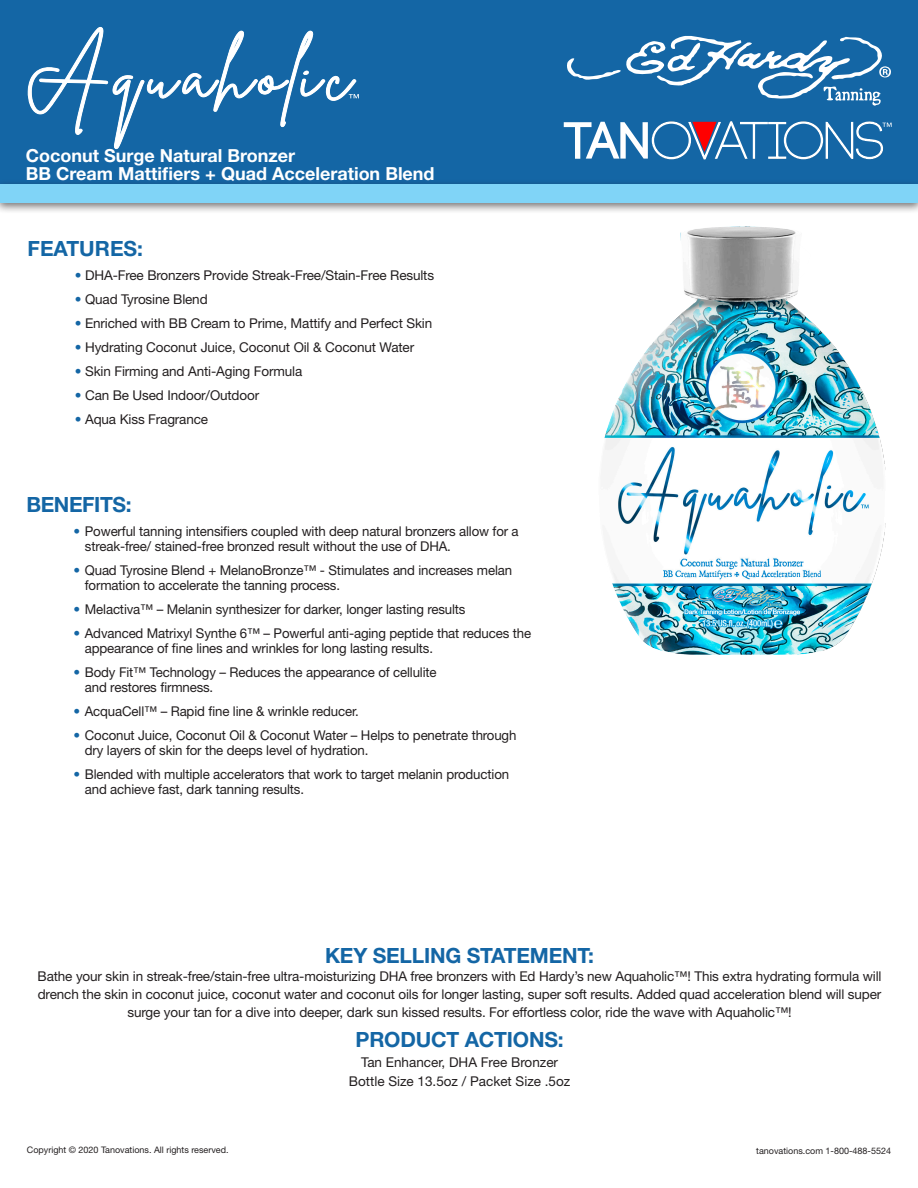
<style>
.page{position:relative;width:918px;height:1188px;background:#fff}
.page>*{position:absolute;margin:0;border:0;box-sizing:border-box;transform-origin:0 0}
.t1{font:700 21px "Helvetica Neue LT Std";letter-spacing:-.01em;color:#1466a5}
.t2{font:700 18px "Helvetica Neue LT Std";color:#fff}
.t3{font:13.5px/18px "Helvetica Neue LT Std";letter-spacing:-.01em;color:#231f20;text-align:center}
.t4{font:9px "Helvetica Neue LT Std";color:#231f20}
.s1{color:#1466a5}
</style>
<div class="page">
<div style="left:0;top:0;width:918px;height:184px;background:#1466a5"></div>
<div style="left:0;top:179px;width:918px;height:35px;background:#231f20;opacity:.62"></div>
<div style="left:0;top:184px;width:918px;height:18px;background:#80d4f7"></div>
<img style="left:604px;top:227px;width:282px;height:428px">
<svg style="left:564px;top:121px;width:328px;height:39px"></svg>
<svg style="left:567px;top:36px;width:324px;height:70px"></svg>
<svg style="left:28px;top:26px;width:331px;height:124px"></svg>
<p class="t2" style="left:26px;top:145px;width:271px">Coconut Surge Natural Bronzer</p>
<p class="t2" style="left:26px;top:163px;width:410px">BB Cream Mattifiers + Quad Acceleration Blend</p>
<p class="t1" style="left:28px;top:235px;width:117px">FEATURES:</p>
<p class="t3" style="left:75px;top:266px;width:361px"><span class="s1">•</span> DHA-Free Bronzers Provide Streak-Free/Stain-Free Results</p>
<p class="t3" style="left:75px;top:290px;width:134px"><span class="s1">•</span> Quad Tyrosine Blend</p>
<p class="t3" style="left:75px;top:314px;width:359px"><span class="s1">•</span> Enriched with BB Cream to Prime, Mattify and Perfect Skin</p>
<p class="t3" style="left:75px;top:338px;width:341px"><span class="s1">•</span> Hydrating Coconut Juice, Coconut Oil &amp; Coconut Water</p>
<p class="t3" style="left:75px;top:362px;width:229px"><span class="s1">•</span> Skin Firming and Anti-Aging Formula</p>
<p class="t3" style="left:75px;top:386px;width:186px"><span class="s1">•</span> Can Be Used Indoor/Outdoor</p>
<p class="t3" style="left:75px;top:410px;width:135px"><span class="s1">•</span> Aqua Kiss Fragrance</p>
<p class="t1" style="left:26px;top:492px;width:107px">BENEFITS:</p>
<p class="t3" style="left:74px;top:522px;width:447px"><span class="s1">•</span> Powerful tanning intensifiers coupled with deep natural bronzers allow for a</p>
<p class="t3" style="left:85px;top:537px;width:368px">streak-free/ stained-free bronzed result without the use of DHA.</p>
<p class="t3" style="left:74px;top:561px;width:440px"><span class="s1">•</span> Quad Tyrosine Blend + MelanoBronze™ - Stimulates and increases melan</p>
<p class="t3" style="left:85px;top:576px;width:257px">formation to accelerate the tanning process.</p>
<p class="t3" style="left:74px;top:600px;width:393px"><span class="s1">•</span> Melactiva™ – Melanin synthesizer for darker, longer lasting results</p>
<p class="t3" style="left:74px;top:624px;width:459px"><span class="s1">•</span> Advanced Matrixyl Synthe 6™ – Powerful anti-aging peptide that reduces the</p>
<p class="t3" style="left:85px;top:639px;width:350px">appearance of fine lines and wrinkles for long lasting results.</p>
<p class="t3" style="left:74px;top:663px;width:365px"><span class="s1">•</span> Body Fit™ Technology – Reduces the appearance of cellulite</p>
<p class="t3" style="left:85px;top:678px;width:130px">and restores firmness.</p>
<p class="t3" style="left:74px;top:702px;width:287px"><span class="s1">•</span> AcquaCell™ – Rapid fine line &amp; wrinkle reducer.</p>
<p class="t3" style="left:74px;top:726px;width:444px"><span class="s1">•</span> Coconut Juice, Coconut Oil &amp; Coconut Water – Helps to penetrate through</p>
<p class="t3" style="left:85px;top:741px;width:285px">dry layers of skin for the deeps level of hydration.</p>
<p class="t3" style="left:74px;top:765px;width:437px"><span class="s1">•</span> Blended with multiple accelerators that work to target melanin production</p>
<p class="t3" style="left:85px;top:780px;width:221px">and achieve fast, dark tanning results.</p>
<p class="t1" style="left:325px;top:943px;width:271px">KEY SELLING STATEMENT:</p>
<p class="t3" style="left:38px;top:967px;width:846px">Bathe your skin in streak-free/stain-free ultra-moisturizing DHA free bronzers with Ed Hardy’s new Aquaholic™! This extra hydrating formula will drench the skin in coconut juice, coconut water and coconut oils for longer lasting, super soft results. Added quad acceleration blend will super surge your tan for a dive into deeper, dark sun kissed results. For effortless color, ride the wave with Aquaholic™!</p>
<p class="t1" style="left:356px;top:1027px;width:210px">PRODUCT ACTIONS:</p>
<p class="t3" style="left:361px;top:1053px;width:199px">Tan Enhancer, DHA Free Bronzer</p>
<p class="t3" style="left:349px;top:1072px;width:223px">Bottle Size 13.5oz / Packet Size .5oz</p>
<p class="t4" style="left:27px;top:1145px;width:203px">Copyright © 2020 Tanovations. All rights reserved.</p>
<p class="t4" style="left:756px;top:1145px;width:136px">tanovations.com 1-800-488-5524</p>
</div>
